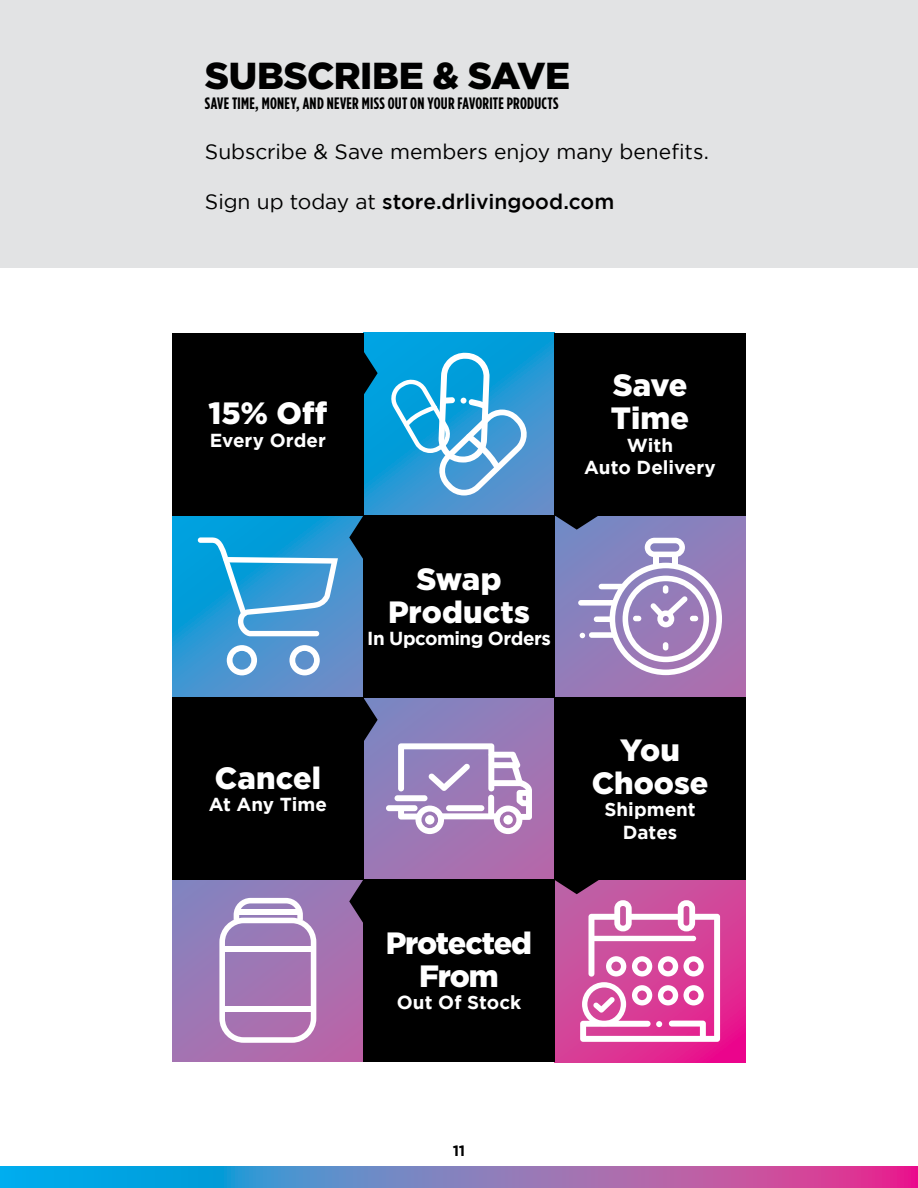
<style>
.page{position:relative;width:918px;height:1188px;background:#fff}
.page>*{position:absolute;margin:0;border:0;box-sizing:border-box;transform-origin:0 0}
.t1{font:900 37.5px "Gotham";letter-spacing:-.015em;color:#000}
.t2{font:900 30.75px/33px "Gotham";color:#fff;text-align:center}
.t3{font:900 30.75px/33px "Gotham";letter-spacing:-.04em;color:#fff;text-align:center}
.t4{font:21px "Gotham";color:#000}
.t5{font:500 21px "Gotham";color:#000}
.t6{font:700 18.75px/22.5px "Gotham";color:#fff;text-align:center}
.t7{font:700 18.75px "Gotham";letter-spacing:-.03em;color:#fff}
.t8{font:700 16.5px "Gotham Condensed";letter-spacing:.015em;color:#000}
.t9{font:700 15px "Gotham";color:#000}
.s1{font-weight:400}
</style>
<div class="page">
<div style="left:0;top:0;width:918px;height:268px;background:#e2e3e4"></div>
<svg style="left:172px;top:515px;width:191px;height:183px;background:#3693ce"></svg>
<svg style="left:172px;top:880px;width:191px;height:181px;background:#9f74b3"></svg>
<svg style="left:555px;top:880px;width:191px;height:182px;background:#d43e98"></svg>
<svg style="left:363px;top:333px;width:192px;height:182px;background:#2595d1"></svg>
<svg style="left:555px;top:515px;width:191px;height:183px;background:#8e7ab6"></svg>
<svg style="left:363px;top:698px;width:192px;height:181px;background:#9676b3"></svg>
<div style="left:363px;top:515px;width:192px;height:183px;background:#000"></div>
<div style="left:363px;top:879px;width:192px;height:182px;background:#000"></div>
<div style="left:555px;top:698px;width:191px;height:182px;background:#000"></div>
<div style="left:172px;top:333px;width:191px;height:182px;background:#000"></div>
<div style="left:555px;top:333px;width:191px;height:182px;background:#000"></div>
<div style="left:172px;top:698px;width:191px;height:182px;background:#000"></div>
<svg style="left:349px;top:515px;width:14px;height:45px"></svg>
<svg style="left:349px;top:880px;width:14px;height:44px"></svg>
<svg style="left:555px;top:880px;width:44px;height:14px"></svg>
<svg style="left:555px;top:515px;width:44px;height:15px"></svg>
<svg style="left:363px;top:698px;width:15px;height:44px"></svg>
<svg style="left:363px;top:351px;width:15px;height:44px"></svg>
<svg style="left:389px;top:353px;width:140px;height:143px"></svg>
<svg style="left:198px;top:537px;width:140px;height:99px;background:#48a8db"></svg>
<svg style="left:227px;top:645px;width:30px;height:30px"></svg>
<svg style="left:289px;top:645px;width:31px;height:30px"></svg>
<div style="left:599px;top:584px;width:26px;height:5px;background:#fff;border-radius:3px"></div>
<div style="left:578px;top:600px;width:38px;height:6px;background:#fff;border-radius:3px"></div>
<div style="left:594px;top:616px;width:20px;height:6px;background:#fff;border-radius:3px"></div>
<div style="left:589px;top:632px;width:26px;height:6px;background:#fff;border-radius:3px"></div>
<svg style="left:610px;top:563px;width:112px;height:112px"></svg>
<svg style="left:580px;top:633px;width:5px;height:5px"></svg>
<div style="left:653px;top:555px;width:5px;height:10px;background:#fff"></div>
<div style="left:672px;top:555px;width:6px;height:10px;background:#fff"></div>
<svg style="left:645px;top:538px;width:40px;height:19px"></svg>
<div style="left:395px;top:795px;width:33px;height:6px;background:#fff;border-radius:3px"></div>
<div style="left:386px;top:805px;width:32px;height:6px;background:#fff;border-radius:3px"></div>
<svg style="left:398px;top:743px;width:134px;height:91px"></svg>
<svg style="left:219px;top:898px;width:97px;height:145px"></svg>
<div style="left:237px;top:910px;width:61px;height:5px;background:#fff"></div>
<div style="left:224px;top:946px;width:90px;height:6px;background:#fff"></div>
<div style="left:223px;top:1006px;width:91px;height:5px;background:#fff"></div>
<svg style="left:580px;top:900px;width:140px;height:142px"></svg>
<svg style="left:0;top:1166px;width:918px;height:22px;background:#7479bd"></svg>
<h1 class="t1" style="left:205px;top:54px;width:367px">SUBSCRIBE &amp; SAVE</h1>
<p class="t8" style="left:205px;top:94px;width:355px">SAVE TIME, MONEY, AND NEVER MISS OUT ON YOUR FAVORITE PRODUCTS</p>
<p class="t4" style="left:205px;top:140px;width:505px">Subscribe &amp; Save members enjoy many benefits.</p>
<p class="t5" style="left:205px;top:190px;width:411px"><span class="s1">Sign up today at</span> store.drlivingood.com</p>
<h2 class="t2" style="left:208px;top:396px;width:121px">15% Off</h2>
<p class="t6" style="left:210px;top:428px;width:118px">Every Order</p>
<h2 class="t2" style="left:215px;top:761px;width:108px">Cancel</h2>
<p class="t6" style="left:209px;top:793px;width:120px">At Any Time</p>
<h2 class="t2" style="left:611px;top:368px;width:80px;text-align:left">Save<br>Time</h2>
<p class="t6" style="left:584px;top:434px;width:133px">With<br>Auto Delivery</p>
<h2 class="t2" style="left:388px;top:562px;width:143px">Swap<br>Products</h2>
<p class="t7" style="left:367px;top:628px;width:185px">In Upcoming Orders</p>
<h2 class="t2" style="left:592px;top:733px;width:118px">You<br>Choose</h2>
<p class="t6" style="left:604px;top:798px;width:93px">Shipment<br>Dates</p>
<h2 class="t3" style="left:386px;top:926px;width:148px">Protected<br>From</h2>
<p class="t6" style="left:397px;top:991px;width:126px">Out Of Stock</p>
<p class="t9" style="left:453px;top:1142px;width:14px">11</p>
</div>
